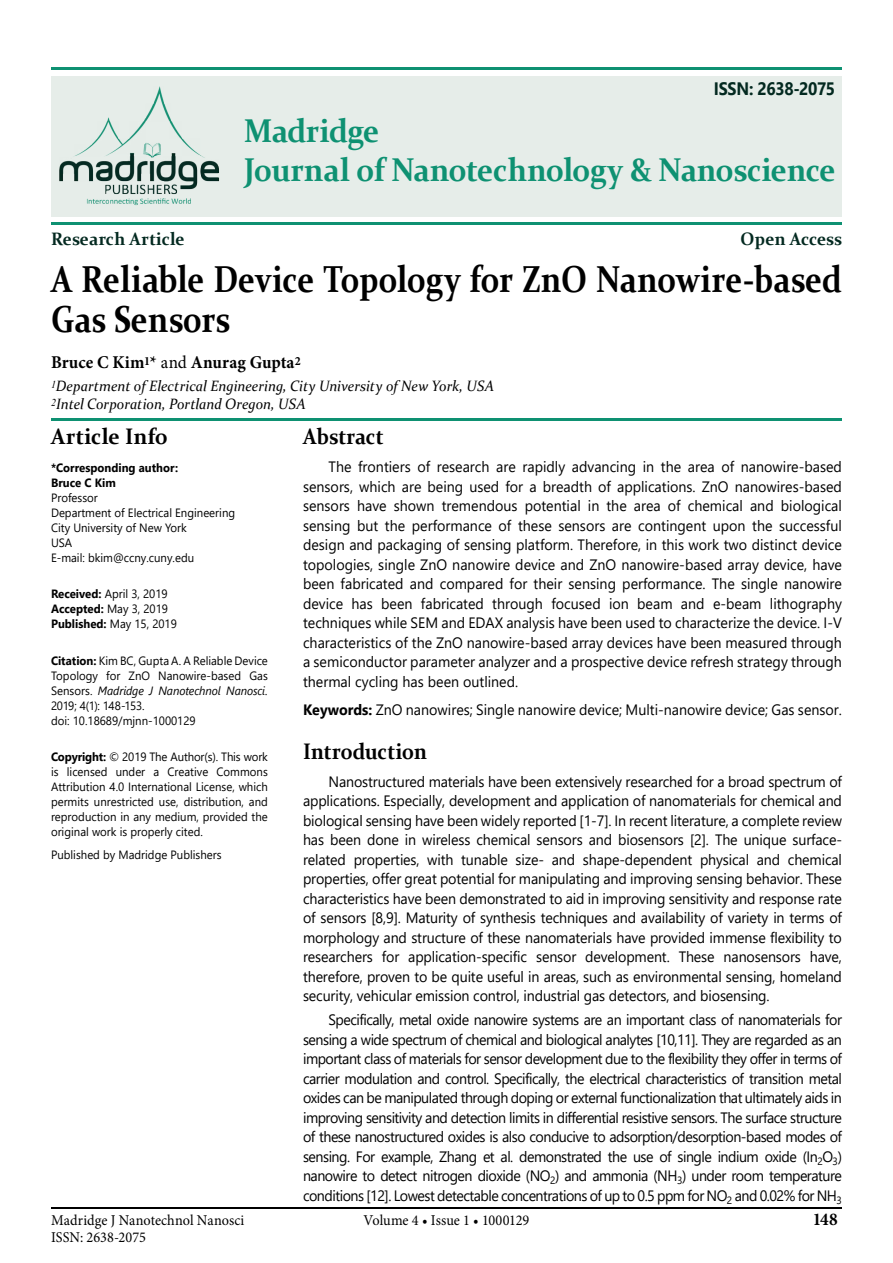
<style>
.page{position:relative;width:893px;height:1263px;background:#fff}
.page>*{position:absolute;margin:0;border:0;box-sizing:border-box;transform-origin:0 0}
.t1{font:700 37.5px/40.5px "Constantia";letter-spacing:-.005em;color:#000;scale:.85 1}
.t2{font:700 33px/39px "Constantia";letter-spacing:-.02em;color:#0e9172;scale:.92 1}
.t3{font:700 22.5px "Constantia";letter-spacing:.005em;color:#000;scale:.9 1}
.t4{font:700 22.5px "Constantia";letter-spacing:.005em;color:#000;scale:.95 1}
.t5{font:700 18px "Minion Pro";letter-spacing:.01em;color:#000;scale:.95 1}
.t6{font:700 18px "Constantia";color:#032920;scale:.95 1}
.t7{font:700 18px "Segoe UI";letter-spacing:-.02em;color:#032920;scale:.9 1}
.t8{font:15px/19.5px "Segoe UI";color:#000;text-align:justify;scale:.95 1}
.t9{font:italic 15px/18px "Constantia";color:#000;scale:.95 1}
.t10{font:15px "Minion Pro";color:#000;scale:.95 1}
.t11{font:12px/15px "Segoe UI";color:#000;scale:.95 1}
.t12{font:700 12px/15px "Segoe UI";color:#000;scale:.95 1}
.s1{font-weight:400}
.s2{font-weight:700}
.s3{font-style:italic}
</style>
<div class="page">
<hr style="left:51px;top:1208px;width:791px;height:1px;background:#000">
<div style="left:51px;top:76px;width:791px;height:140px;background:#e6ede9"></div>
<hr style="left:51px;top:223px;width:791px;height:2px;background:#0e9172">
<hr style="left:51px;top:418px;width:791px;height:2px;background:#0e9172">
<hr style="left:51px;top:68px;width:791px;height:2px;background:#0e9172">
<img style="left:59px;top:86px;width:160px;height:120px">
<p class="t7" style="left:714px;top:71px;width:136px">ISSN: 2638-2075</p>
<h2 class="t2" style="left:244px;top:109px;width:645px">Madridge<br>Journal of Nanotechnology &amp; Nanoscience</h2>
<p class="t6" style="left:51px;top:226px;width:142px">Research Article</p>
<p class="t6" style="left:741px;top:226px;width:108px">Open Access</p>
<h1 class="t1" style="left:51px;top:257px;width:932px">A Reliable Device Topology for ZnO Nanowire-based<br>Gas Sensors</h1>
<p class="t5" style="left:51px;top:350px;width:265px">Bruce C Kim<sup>1</sup>* <span class="s1">and</span> Anurag Gupta<sup>2</sup></p>
<p class="t9" style="left:51px;top:376px;width:468px"><sup>1</sup>Department of Electrical Engineering, City University of New York, USA<br><sup>2</sup>Intel Corporation, Portland Oregon, USA</p>
<h3 class="t4" style="left:51px;top:421px;width:125px">Article Info</h3>
<p class="t12" style="left:51px;top:459px;width:135px">*Corresponding author:<br>Bruce C Kim</p>
<p class="t11" style="left:51px;top:489px;width:195px">Professor<br>Department of Electrical Engineering<br>City University of New York<br>USA<br>E-mail: bkim@ccny.cuny.edu</p>
<p class="t11" style="left:51px;top:585px;width:134px"><span class="s2">Received:</span> April 3, 2019<br><span class="s2">Accepted:</span> May 3, 2019<br><span class="s2">Published:</span> May 15, 2019</p>
<p class="t11" style="left:51px;top:652px;width:230px"><span class="s2">Citation:</span> Kim BC, Gupta A. A Reliable Device Topology for ZnO Nanowire-based Gas Sensors. <span class="s3">Madridge J Nanotechnol Nanosci.<br></span>2019; 4(1): 148-153.<br>doi: 10.18689/mjnn-1000129</p>
<p class="t11" style="left:51px;top:748px;width:230px;text-align:justify"><span class="s2">Copyright:</span> © 2019 The Author(s). This work is licensed under a Creative Commons Attribution 4.0 International License, which permits unrestricted use, distribution, and reproduction in any medium, provided the original work is properly cited.</p>
<p class="t11" style="left:51px;top:846px;width:181px">Published by Madridge Publishers</p>
<h3 class="t3" style="left:303px;top:421px;width:91px">Abstract</h3>
<p class="t8" style="left:303px;top:456px;width:569px;text-indent:26px">The frontiers of research are rapidly advancing in the area of nanowire-based sensors, which are being used for a breadth of applications. ZnO nanowires-based sensors have shown tremendous potential in the area of chemical and biological sensing but the performance of these sensors are contingent upon the successful design and packaging of sensing platform. Therefore, in this work two distinct device topologies, single ZnO nanowire device and ZnO nanowire-based array device, have been fabricated and compared for their sensing performance. The single nanowire device has been fabricated through focused ion beam and e-beam lithography techniques while SEM and EDAX analysis have been used to characterize the device. I-V characteristics of the ZnO nanowire-based array devices have been measured through a semiconductor parameter analyzer and a prospective device refresh strategy through thermal cycling has been outlined.</p>
<p class="t8" style="left:303px;top:698px;width:569px"><span class="s2">Keywords:</span> ZnO nanowires; Single nanowire device; Multi-nanowire device; Gas sensor.</p>
<h3 class="t3" style="left:303px;top:736px;width:139px">Introduction</h3>
<p class="t8" style="left:303px;top:770px;width:569px;text-indent:26px">Nanostructured materials have been extensively researched for a broad spectrum of applications. Especially, development and application of nanomaterials for chemical and biological sensing have been widely reported [1-7]. In recent literature, a complete review has been done in wireless chemical sensors and biosensors [2]. The unique surface&shy;related properties, with tunable size- and shape-dependent physical and chemical properties, offer great potential for manipulating and improving sensing behavior. These characteristics have been demonstrated to aid in improving sensitivity and response rate of sensors [8,9]. Maturity of synthesis techniques and availability of variety in terms of morphology and structure of these nanomaterials have provided immense flexibility to researchers for application-specific sensor development. These nanosensors have, therefore, proven to be quite useful in areas, such as environmental sensing, homeland security, vehicular emission control, industrial gas detectors, and biosensing.</p>
<p class="t8" style="left:303px;top:1009px;width:569px;text-indent:26px">Specifically, metal oxide nanowire systems are an important class of nanomaterials for sensing a wide spectrum of chemical and biological analytes [10,11]. They are regarded as an important class of materials for sensor development due to the flexibility they offer in terms of carrier modulation and control. Specifically, the electrical characteristics of transition metal oxides can be manipulated through doping or external functionalization that ultimately aids in improving sensitivity and detection limits in differential resistive sensors. The surface structure of these nanostructured oxides is also conducive to adsorption/desorption-based modes of sensing. For example, Zhang et al. demonstrated the use of single indium oxide (In<sub>2</sub>O<sub>3</sub>) nanowire to detect nitrogen dioxide (NO<sub>2</sub>) and ammonia (NH<sub>3</sub>) under room temperature conditions [12]. Lowest detectable concentrations of up to 0.5 ppm for NO<sub>2</sub> and 0.02% for NH<sub>3</sub></p>
<p class="t10" style="left:51px;top:1210px;width:205px">Madridge J Nanotechnol Nanosci</p>
<p class="t5" style="left:813px;top:1206px;width:28px">148</p>
<p class="t10" style="left:51px;top:1227px;width:101px">ISSN: 2638-2075</p>
<p class="t10" style="left:364px;top:1210px;width:176px">Volume 4 • Issue 1 • 1000129</p>
</div>
